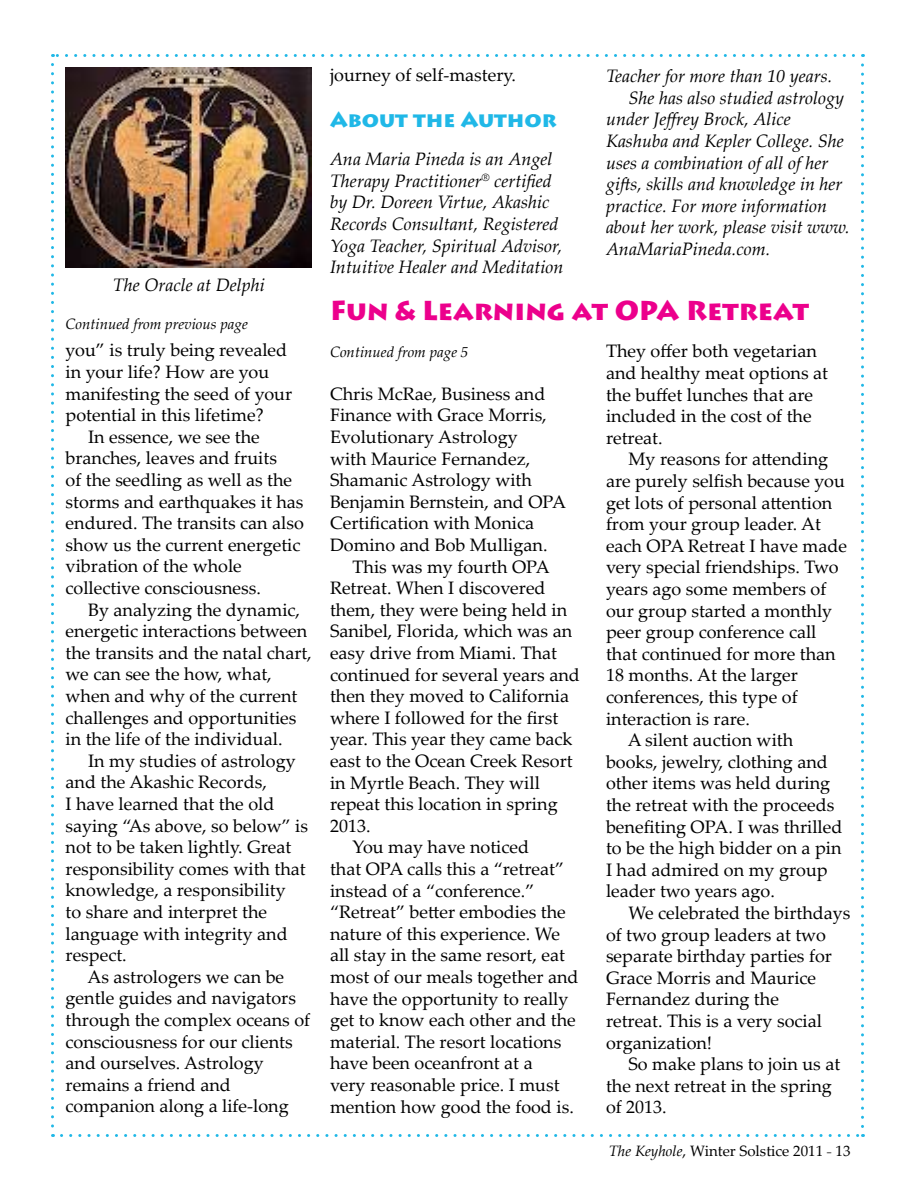
<style>
.page{position:relative;width:918px;height:1188px;background:#fff}
.page>*{position:absolute;margin:0;border:0;box-sizing:border-box;transform-origin:0 0}
.t1{font:900 27px "Lithos Pro";color:#ec008c}
.t2{font:900 21px "Lithos Pro";color:#20b8e7}
.t3{font:18px/21.6px "Palatino Linotype";color:#000}
.t4{font:italic 18px/21.6px "Palatino Linotype";color:#000}
.t5{font:italic 15px "Palatino Linotype";color:#000}
.t6{font:15px "Palatino Linotype";color:#000}
.s1{font-style:italic}
</style>
<div class="page">
<img style="left:66px;top:68px;width:246px;height:200px">
<svg style="left:51px;top:64px;width:3px;height:1073px"></svg>
<svg style="left:62px;top:1134px;width:801px;height:3px"></svg>
<svg style="left:861px;top:54px;width:3px;height:1072px"></svg>
<svg style="left:52px;top:54px;width:802px;height:3px"></svg>
<p class="t4" style="left:113px;top:274px;width:153px">The Oracle at Delphi</p>
<p class="t5" style="left:66px;top:313px;width:184px">Continued from previous page</p>
<p class="t3" style="left:66px;top:339px;width:223px">you” is truly being revealed</p>
<p class="t3" style="left:66px;top:360px;width:205px">in your life? How are you</p>
<p class="t3" style="left:66px;top:382px;width:228px">manifesting the seed of your</p>
<p class="t3" style="left:66px;top:404px;width:200px">potential in this lifetime?</p>
<p class="t3" style="left:88px;top:425px;width:173px">In essence, we see the</p>
<p class="t3" style="left:66px;top:447px;width:213px">branches, leaves and fruits</p>
<p class="t3" style="left:66px;top:468px;width:228px">of the seedling as well as the</p>
<p class="t3" style="left:66px;top:490px;width:239px">storms and earthquakes it has</p>
<p class="t3" style="left:66px;top:512px;width:240px">endured. The transits can also</p>
<p class="t3" style="left:66px;top:533px;width:236px">show us the current energetic</p>
<p class="t3" style="left:66px;top:555px;width:178px">vibration of the whole</p>
<p class="t3" style="left:66px;top:576px;width:197px">collective consciousness.</p>
<p class="t3" style="left:88px;top:598px;width:214px">By analyzing the dynamic,</p>
<p class="t3" style="left:66px;top:620px;width:243px">energetic interactions between</p>
<p class="t3" style="left:66px;top:641px;width:248px">the transits and the natal chart,</p>
<p class="t3" style="left:66px;top:663px;width:208px">we can see the how, what,</p>
<p class="t3" style="left:66px;top:684px;width:233px">when and why of the current</p>
<p class="t3" style="left:66px;top:706px;width:232px">challenges and opportunities</p>
<p class="t3" style="left:66px;top:728px;width:219px">in the life of the individual.</p>
<p class="t3" style="left:88px;top:749px;width:209px">In my studies of astrology</p>
<p class="t3" style="left:66px;top:771px;width:203px">and the Akashic Records,</p>
<p class="t3" style="left:66px;top:792px;width:210px">I have learned that the old</p>
<p class="t3" style="left:66px;top:814px;width:244px">saying “As above, so below” is</p>
<p class="t3" style="left:66px;top:836px;width:227px">not to be taken lightly. Great</p>
<p class="t3" style="left:66px;top:857px;width:242px">responsibility comes with that</p>
<p class="t3" style="left:66px;top:879px;width:222px">knowledge, a responsibility</p>
<p class="t3" style="left:66px;top:900px;width:203px">to share and interpret the</p>
<p class="t3" style="left:66px;top:922px;width:224px">language with integrity and</p>
<p class="t3" style="left:66px;top:944px;width:63px">respect.</p>
<p class="t3" style="left:87px;top:965px;width:198px">As astrologers we can be</p>
<p class="t3" style="left:66px;top:987px;width:232px">gentle guides and navigators</p>
<p class="t3" style="left:66px;top:1008px;width:246px">through the complex oceans of</p>
<p class="t3" style="left:66px;top:1030px;width:229px">consciousness for our clients</p>
<p class="t3" style="left:66px;top:1052px;width:200px">and ourselves. Astrology</p>
<p class="t3" style="left:66px;top:1073px;width:167px">remains a friend and</p>
<p class="t3" style="left:66px;top:1095px;width:225px">companion along a life-long</p>
<p class="t3" style="left:330px;top:63px;width:188px">journey of self-mastery.</p>
<p class="t2" style="left:330px;top:107px;width:228px">About the Author</p>
<p class="t4" style="left:330px;top:148px;width:235px">Ana Maria Pineda is an Angel<br>Therapy Practitioner<sup>®</sup> certified by Dr. Doreen Virtue, Akashic<br>Records Consultant, Registered<br>Yoga Teacher, Spiritual Advisor,<br>Intuitive Healer and Meditation</p>
<p class="t4" style="left:606px;top:65px;width:228px">Teacher for more than 10 years.</p>
<p class="t4" style="left:628px;top:86px;width:217px">She has also studied astrology</p>
<p class="t4" style="left:606px;top:108px;width:186px">under Jeffrey Brock, Alice</p>
<p class="t4" style="left:606px;top:129px;width:239px">Kashuba and Kepler College. She</p>
<p class="t4" style="left:606px;top:151px;width:224px">uses a combination of all of her</p>
<p class="t4" style="left:606px;top:173px;width:238px">gifts, skills and knowledge in her</p>
<p class="t4" style="left:606px;top:194px;width:223px">practice. For more information</p>
<p class="t4" style="left:606px;top:216px;width:245px">about her work, please visit www.</p>
<p class="t4" style="left:606px;top:237px;width:166px">AnaMariaPineda.com.</p>
<h1 class="t1" style="left:330px;top:293px;width:481px">Fun &amp; Learning at OPA Retreat</h1>
<p class="t5" style="left:330px;top:341px;width:140px">Continued from page 5</p>
<p class="t3" style="left:330px;top:382px;width:238px">Chris McRae, Business and<br>Finance with Grace Morris,<br>Evolutionary Astrology<br>with Maurice Fernandez,<br>Shamanic Astrology with<br>Benjamin Bernstein, and OPA<br>Certification with Monica<br>Domino and Bob Mulligan.</p>
<p class="t3" style="left:352px;top:555px;width:199px">This was my fourth OPA</p>
<p class="t3" style="left:330px;top:577px;width:217px">Retreat. When I discovered</p>
<p class="t3" style="left:330px;top:598px;width:239px">them, they were being held in</p>
<p class="t3" style="left:330px;top:620px;width:244px">Sanibel, Florida, which was an</p>
<p class="t3" style="left:330px;top:641px;width:229px">easy drive from Miami. That</p>
<p class="t3" style="left:330px;top:663px;width:251px">continued for several years and</p>
<p class="t3" style="left:330px;top:685px;width:241px">then they moved to California</p>
<p class="t3" style="left:330px;top:706px;width:230px">where I followed for the first</p>
<p class="t3" style="left:330px;top:728px;width:244px">year. This year they came back</p>
<p class="t3" style="left:330px;top:749px;width:244px">east to the Ocean Creek Resort</p>
<p class="t3" style="left:330px;top:771px;width:212px">in Myrtle Beach. They will</p>
<p class="t3" style="left:330px;top:793px;width:229px">repeat this location in spring</p>
<p class="t3" style="left:330px;top:814px;width:42px">2013.</p>
<p class="t3" style="left:352px;top:836px;width:178px">You may have noticed</p>
<p class="t3" style="left:330px;top:857px;width:236px">that OPA calls this a “retreat”</p>
<p class="t3" style="left:330px;top:879px;width:206px">instead of a “conference.”</p>
<p class="t3" style="left:330px;top:901px;width:237px">“Retreat” better embodies the</p>
<p class="t3" style="left:330px;top:922px;width:232px">nature of this experience. We</p>
<p class="t3" style="left:330px;top:944px;width:236px">all stay in the same resort, eat</p>
<p class="t3" style="left:330px;top:965px;width:250px">most of our meals together and</p>
<p class="t3" style="left:330px;top:987px;width:240px">have the opportunity to really</p>
<p class="t3" style="left:330px;top:1009px;width:247px">get to know each other and the</p>
<p class="t3" style="left:330px;top:1030px;width:233px">material. The resort locations</p>
<p class="t3" style="left:330px;top:1052px;width:204px">have been oceanfront at a</p>
<p class="t3" style="left:330px;top:1073px;width:231px">very reasonable price. I must</p>
<p class="t3" style="left:330px;top:1095px;width:245px">mention how good the food is.</p>
<p class="t3" style="left:606px;top:340px;width:224px">They offer both vegetarian and healthy meat options at the buffet lunches that are included in the cost of the retreat.</p>
<p class="t3" style="left:628px;top:448px;width:201px">My reasons for attending</p>
<p class="t3" style="left:606px;top:469px;width:240px">are purely selfish because you</p>
<p class="t3" style="left:606px;top:491px;width:228px">get lots of personal attention</p>
<p class="t3" style="left:606px;top:513px;width:217px">from your group leader. At</p>
<p class="t3" style="left:606px;top:534px;width:243px">each OPA Retreat I have made</p>
<p class="t3" style="left:606px;top:556px;width:234px">very special friendships. Two</p>
<p class="t3" style="left:606px;top:577px;width:222px">years ago some members of</p>
<p class="t3" style="left:606px;top:599px;width:228px">our group started a monthly</p>
<p class="t3" style="left:606px;top:621px;width:212px">peer group conference call</p>
<p class="t3" style="left:606px;top:642px;width:231px">that continued for more than</p>
<p class="t3" style="left:606px;top:664px;width:193px">18 months. At the larger</p>
<p class="t3" style="left:606px;top:685px;width:193px">conferences, this type of</p>
<p class="t3" style="left:606px;top:707px;width:145px">interaction is rare.</p>
<p class="t3" style="left:628px;top:729px;width:167px">A silent auction with</p>
<p class="t3" style="left:606px;top:750px;width:223px">books, jewelry, clothing and</p>
<p class="t3" style="left:606px;top:772px;width:226px">other items was held during</p>
<p class="t3" style="left:606px;top:793px;width:230px">the retreat with the proceeds</p>
<p class="t3" style="left:606px;top:815px;width:238px">benefiting OPA. I was thrilled</p>
<p class="t3" style="left:606px;top:837px;width:237px">to be the high bidder on a pin</p>
<p class="t3" style="left:606px;top:858px;width:223px">I had admired on my group</p>
<p class="t3" style="left:606px;top:880px;width:170px">leader two years ago.</p>
<p class="t3" style="left:628px;top:901px;width:224px">We celebrated the birthdays</p>
<p class="t3" style="left:606px;top:923px;width:221px">of two group leaders at two</p>
<p class="t3" style="left:606px;top:945px;width:228px">separate birthday parties for</p>
<p class="t3" style="left:606px;top:966px;width:212px">Grace Morris and Maurice</p>
<p class="t3" style="left:606px;top:988px;width:174px">Fernandez during the</p>
<p class="t3" style="left:606px;top:1009px;width:217px">retreat. This is a very social</p>
<p class="t3" style="left:606px;top:1031px;width:108px">organization!</p>
<p class="t3" style="left:628px;top:1053px;width:213px">So make plans to join us at</p>
<p class="t3" style="left:606px;top:1074px;width:227px">the next retreat in the spring</p>
<p class="t3" style="left:606px;top:1096px;width:62px">of 2013.</p>
<p class="t6" style="left:609px;top:1140px;width:243px"><span class="s1">The Keyhole</span>, Winter Solstice 2011 ₋ 13</p>
</div>
